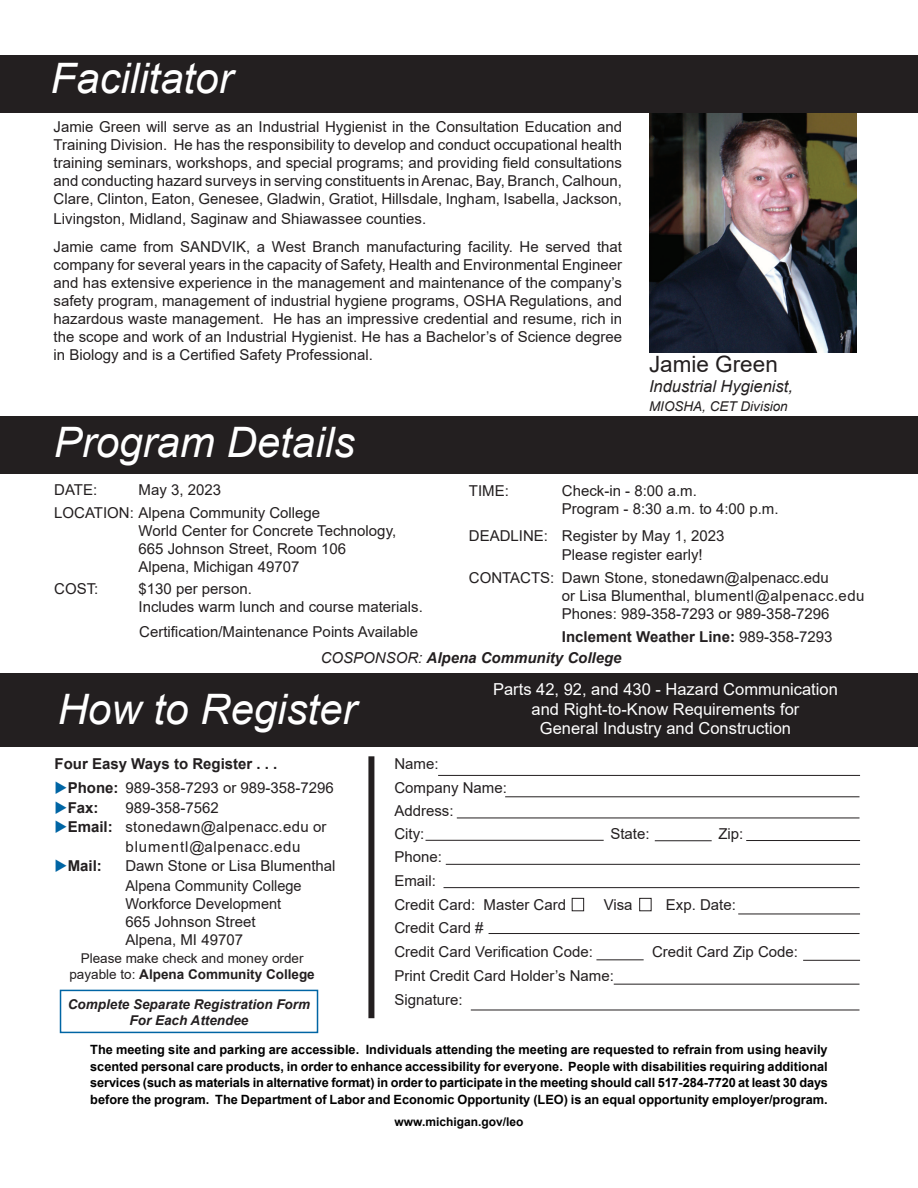
<style>
.page{position:relative;width:918px;height:1188px;background:#fff}
.page>*{position:absolute;margin:0;border:0;box-sizing:border-box;transform-origin:0 0}
.t1{font:italic 42px "Arial";color:#fff}
.t2{font:22.5px "Arial";color:#231f20}
.t3{font:16.5px/19.5px "Arial";color:#fff;text-align:center}
.t4{font:italic 16.5px "Arial";color:#231f20}
.t5{font:15px/18px "Arial";color:#231f20}
.t6{font:700 15px "Arial";color:#231f20}
.t7{font:15px/19.5px "Arial";letter-spacing:.02em;color:#231f20}
.t8{font:italic 700 15px "Arial";color:#231f20}
.t9{font:13.5px/16.2px "Arial";color:#231f20;text-align:center}
.t10{font:italic 700 13.5px/16.2px "Arial";color:#231f20;text-align:center}
.t11{font:italic 13.5px "Arial";color:#231f20}
.t12{font:700 12.75px/16.5px "Arial";color:#000;text-align:justify}
.t13{font:700 12px "Arial";color:#000}
.s1{font-weight:400}
.s2{color:#0065a4}
.s3{font-weight:700}
</style>
<div class="page">
<img style="left:649px;top:112px;width:207px;height:240px">
<div style="left:0;top:417px;width:918px;height:57px;background:#231f20"></div>
<div style="left:0;top:673px;width:918px;height:74px;background:#231f20"></div>
<div style="left:0;top:55px;width:918px;height:57px;background:#231f20"></div>
<div style="left:368px;top:756px;width:6px;height:262px;background:#231f20"></div>
<hr style="left:438px;top:775px;width:422px;height:1px;background:#231f20">
<hr style="left:426px;top:840px;width:178px;height:1px;background:#231f20">
<hr style="left:655px;top:840px;width:57px;height:1px;background:#231f20">
<hr style="left:746px;top:840px;width:114px;height:1px;background:#231f20">
<hr style="left:444px;top:887px;width:416px;height:1px;background:#231f20">
<hr style="left:457px;top:818px;width:403px;height:1px;background:#231f20">
<hr style="left:489px;top:933px;width:371px;height:1px;background:#231f20">
<hr style="left:803px;top:960px;width:57px;height:1px;background:#231f20">
<hr style="left:505px;top:797px;width:355px;height:1px;background:#231f20">
<hr style="left:446px;top:864px;width:414px;height:1px;background:#231f20">
<div style="left:572px;top:898px;width:12px;height:13px;border:1px solid #231f20"></div>
<div style="left:639px;top:898px;width:12px;height:13px;border:1px solid #231f20"></div>
<hr style="left:614px;top:984px;width:246px;height:1px;background:#231f20">
<hr style="left:596px;top:960px;width:48px;height:1px;background:#231f20">
<hr style="left:471px;top:1010px;width:389px;height:1px;background:#231f20">
<hr style="left:738px;top:914px;width:122px;height:1px;background:#231f20">
<div style="left:60px;top:990px;width:258px;height:43px;border:2px solid #0065a4"></div>
<h1 class="t1" style="left:51px;top:51px;width:184px">Facilitator</h1>
<p class="t5" style="left:54px;top:118px;width:570px;text-align:justify">Jamie Green will serve as an Industrial Hygienist in the Consultation Education and Training Division. He has the responsibility to develop and conduct occupational health training seminars, workshops, and special programs; and providing field consultations and conducting hazard surveys in serving constituents in Arenac, Bay, Branch, Calhoun, Clare, Clinton, Eaton, Genesee, Gladwin, Gratiot, Hillsdale, Ingham, Isabella, Jackson,</p>
<p class="t5" style="left:54px;top:204px;width:570px;line-height:28.5px">Livingston, Midland, Saginaw and Shiawassee counties.<br>Jamie came from SANDVIK, a West Branch manufacturing facility. He served that</p>
<p class="t5" style="left:54px;top:256px;width:570px;text-align:justify">company for several years in the capacity of Safety, Health and Environmental Engineer and has extensive experience in the management and maintenance of the company’s safety program, management of industrial hygiene programs, OSHA Regulations, and hazardous waste management. He has an impressive credential and resume, rich in the scope and work of an Industrial Hygienist. He has a Bachelor’s of Science degree in Biology and is a Certified Safety Professional.</p>
<h1 class="t1" style="left:54px;top:415px;width:303px">Program Details</h1>
<h2 class="t2" style="left:649px;top:349px;width:130px">Jamie Green</h2>
<p class="t4" style="left:649px;top:375px;width:145px">Industrial Hygienist,</p>
<p class="t11" style="left:649px;top:398px;width:140px">MIOSHA, CET Division</p>
<p class="t5" style="left:54px;top:478px;width:268px;line-height:22.5px;text-indent:84px">May 3, 2023<br>LOCATION: Alpena Community College</p>
<p class="t5" style="left:139px;top:521px;width:259px">World Center for Concrete Technology,<br>665 Johnson Street, Room 106<br>Alpena, Michigan 49707</p>
<p class="t5" style="left:54px;top:580px;width:46px">COST:</p>
<p class="t5" style="left:139px;top:580px;width:286px">$130 per person.<br>Includes warm lunch and course materials.</p>
<p class="t8" style="left:321px;top:648px;width:302px"><span class="s1">COSPONSOR:</span> Alpena Community College</p>
<p class="t5" style="left:54px;top:481px;width:45px">DATE:</p>
<p class="t5" style="left:469px;top:481px;width:42px">TIME:</p>
<p class="t5" style="left:562px;top:481px;width:218px">Check-in - 8:00 a.m.<br>Program - 8:30 a.m. to 4:00 p.m.</p>
<p class="t5" style="left:562px;top:526px;width:164px;line-height:19.5px;text-indent:-93px">DEADLINE: Register by May 1, 2023<br>Please register early!</p>
<p class="t5" style="left:562px;top:568px;width:304px;text-indent:-93px">CONTACTS: Dawn Stone, stonedawn@alpenacc.edu<br>or Lisa Blumenthal, blumentl@alpenacc.edu<br>Phones: 989-358-7293 or 989-358-7296</p>
<p class="t6" style="left:562px;top:626px;width:272px">Inclement Weather Line: <span class="s1">989-358-7293</span></p>
<p class="t5" style="left:139px;top:622px;width:281px">Certification/Maintenance Points Available</p>
<h1 class="t1" style="left:58px;top:682px;width:300px">How to Register</h1>
<p class="t6" style="left:55px;top:754px;width:224px">Four Easy Ways to Register . . .</p>
<p class="t5" style="left:55px;top:779px;width:281px"><span class="s2">◆</span><span class="s3">Phone:</span> 989-358-7293 or 989-358-7296</p>
<p class="t6" style="left:55px;top:797px;width:46px"><span class="s2">◆</span>Fax:</p>
<p class="t5" style="left:125px;top:799px;width:95px">989-358-7562</p>
<p class="t7" style="left:125px;top:817px;width:203px;text-indent:-71px"><span class="s2">◆</span><span class="s3">Email:</span> stonedawn@alpenacc.edu or blumentl@alpenacc.edu</p>
<p class="t6" style="left:55px;top:856px;width:49px"><span class="s2">◆</span>Mail:</p>
<p class="t5" style="left:125px;top:856px;width:212px;line-height:19.5px">Dawn Stone or Lisa Blumenthal<br>Alpena Community College</p>
<p class="t5" style="left:125px;top:895px;width:157px">Workforce Development<br>665 Johnson Street<br>Alpena, MI 49707</p>
<p class="t9" style="left:69px;top:950px;width:247px">Please make check and money order payable to: <span class="s3">Alpena Community College</span></p>
<p class="t10" style="left:68px;top:996px;width:244px">Complete Separate Registration Form<br>For Each Attendee</p>
<p class="t3" style="left:493px;top:680px;width:346px">Parts 42, 92, and 430 - Hazard Communication and Right-to-Know Requirements for<br>General Industry and Construction</p>
<p class="t5" style="left:394px;top:752px;width:114px;line-height:23.2px">Name:<br>Company Name:<br>Address:<br>City:</p>
<p class="t5" style="left:394px;top:845px;width:173px;line-height:23.7px">Phone:<br>Email:<br>Credit Card: Master Card</p>
<p class="t5" style="left:394px;top:915px;width:200px;line-height:24px">Credit Card #<br>Credit Card Verification Code:</p>
<p class="t5" style="left:610px;top:825px;width:41px">State:</p>
<p class="t5" style="left:718px;top:825px;width:27px">Zip:</p>
<p class="t5" style="left:604px;top:895px;width:30px">Visa</p>
<p class="t5" style="left:666px;top:895px;width:72px">Exp. Date:</p>
<p class="t5" style="left:652px;top:942px;width:147px">Credit Card Zip Code:</p>
<p class="t5" style="left:394px;top:963px;width:221px;line-height:24px">Print Credit Card Holder’s Name:<br>Signature:</p>
<p class="t12" style="left:90px;top:1042px;width:739px">The meeting site and parking are accessible. Individuals attending the meeting are requested to refrain from using heavily scented personal care products, in order to enhance accessibility for everyone. People with disabilities requiring additional services (such as materials in alternative format) in order to participate in the meeting should call 517-284-7720 at least 30 days before the program. The Department of Labor and Economic Opportunity (LEO) is an equal opportunity employer/program.</p>
<p class="t13" style="left:395px;top:1114px;width:130px">www.michigan.gov/leo</p>
</div>
